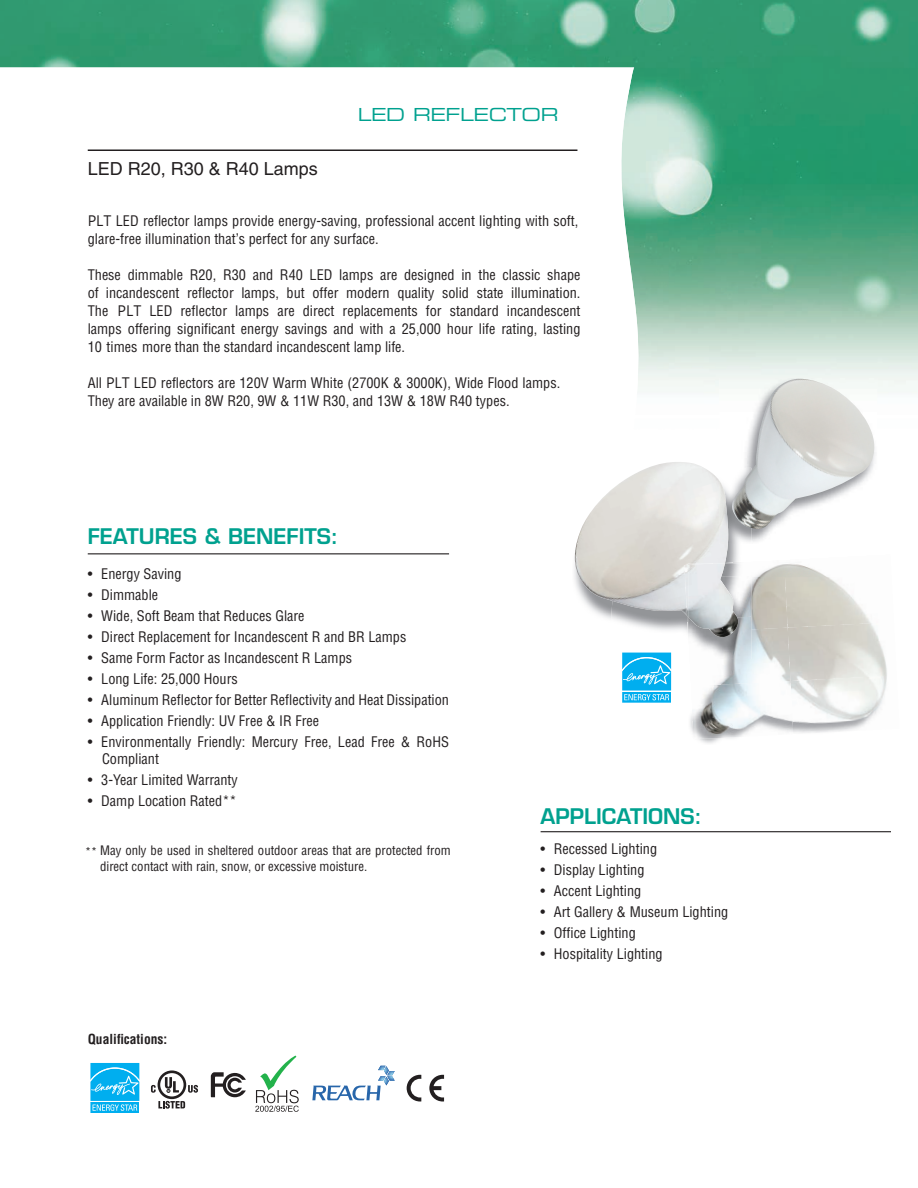
<style>
.page{position:relative;width:918px;height:1188px;background:#fff}
.page>*{position:absolute;margin:0;border:0;box-sizing:border-box;transform-origin:0 0}
.t1{font:600 21px "Eurostile LT Std";color:#00a18f}
.t2{font:18px "Helvetica LT Std";color:#231f20}
.t3{font:18px "Eurostile LT Std Ex 2";letter-spacing:-.025em;color:#00a18f}
.t4{font:condensed 14.25px/18.6px "Helvetica LT Std";color:#231f20}
.t5{font:700 condensed 13.5px "Helvetica LT Std";color:#231f20}
.t6{font:condensed 12.75px/16.5px "Helvetica LT Std";color:#231f20}
.s1{font-family:"Microsoft Jheng Hei";font-stretch:normal}
.s2{font-size:12px}
</style>
<div class="page">
<img style="left:0;top:0;width:918px;height:104px">
<img style="left:640px;top:104px;width:278px;height:288px">
<img style="left:728px;top:544px;width:10px;height:18px">
<svg style="left:0;top:68px;width:640px;height:487px"></svg>
<hr style="left:541px;top:831px;width:350px;height:1px;background:#231f20">
<hr style="left:88px;top:149px;width:489px;height:2px;background:#231f20">
<hr style="left:88px;top:553px;width:361px;height:1px;background:#231f20">
<svg style="left:158px;top:1101px;width:27px;height:8px"></svg>
<svg style="left:188px;top:1085px;width:10px;height:8px"></svg>
<svg style="left:158px;top:1070px;width:28px;height:29px"></svg>
<svg style="left:160px;top:1073px;width:24px;height:23px"></svg>
<svg style="left:165px;top:1077px;width:14px;height:16px"></svg>
<svg style="left:151px;top:1085px;width:5px;height:8px"></svg>
<svg style="left:211px;top:1072px;width:35px;height:25px"></svg>
<svg style="left:407px;top:1075px;width:37px;height:27px"></svg>
<svg style="left:255px;top:1056px;width:44px;height:56px"></svg>
<svg style="left:312px;top:1066px;width:83px;height:34px"></svg>
<img style="left:569px;top:468px;width:60px;height:158px">
<img style="left:575px;top:462px;width:153px;height:154px">
<img style="left:885px;top:660px;width:2px;height:30px">
<svg style="left:716px;top:562px;width:23px;height:1px"></svg>
<svg style="left:687px;top:617px;width:1px;height:18px"></svg>
<img style="left:684px;top:565px;width:4px;height:52px">
<img style="left:793px;top:681px;width:92px;height:53px">
<img style="left:691px;top:681px;width:102px;height:58px">
<img style="left:791px;top:628px;width:94px;height:53px">
<img style="left:691px;top:628px;width:100px;height:58px">
<img style="left:788px;top:576px;width:86px;height:52px">
<img style="left:751px;top:576px;width:37px;height:54px">
<img style="left:757px;top:564px;width:68px;height:12px">
<img style="left:691px;top:620px;width:60px;height:39px">
<img style="left:740px;top:581px;width:11px;height:39px">
<img style="left:688px;top:563px;width:52px;height:74px">
<div style="left:621px;top:651px;width:51px;height:41px;background:#8fdbf7"></div>
<svg style="left:621px;top:653px;width:51px;height:50px;background:#36bff2"></svg>
<img style="left:719px;top:378px;width:158px;height:164px">
<img style="left:719px;top:468px;width:32px;height:76px">
<img style="left:719px;top:480px;width:9px;height:64px">
<img style="left:731px;top:379px;width:145px;height:151px">
<svg style="left:90px;top:1063px;width:50px;height:50px;background:#2fbcf1"></svg>
<p class="t2" style="left:88px;top:158px;width:232px">LED R20, R30 &amp; R40 Lamps</p>
<p class="t3" style="left:358px;top:102px;width:202px">LED REFLECTOR</p>
<p class="t4" style="left:88px;top:211px;width:492px"><span class="s1">PLT</span> LED reflector lamps provide energy-saving, professional accent lighting with soft, glare-free illumination that’s perfect for any surface.</p>
<p class="t4" style="left:88px;top:266px;width:494px;line-height:17.7px;text-align:justify">These dimmable R20, R30 and R40 LED lamps are designed in the classic shape of incandescent reflector lamps, but offer modern quality solid state illumination.<br>The <span class="s1">PLT</span> LED reflector lamps are direct replacements for standard incandescent</p>
<p class="t4" style="left:88px;top:320px;width:494px;line-height:18px">lamps offering significant energy savings and with a 25,000 hour life rating, lasting<br>10 times more than the standard incandescent lamp life.</p>
<p class="t4" style="left:88px;top:373px;width:474px">All <span class="s1">PLT</span> LED reflectors are 120V Warm White (2700K &amp; 3000K), Wide Flood lamps.<br>They are available in 8W R20, 9W &amp; 11W R30, and 13W &amp; 18W R40 types.</p>
<h1 class="t1" style="left:88px;top:523px;width:252px">FEATURES &amp; BENEFITS:</h1>
<p class="t4" style="left:88px;top:564px;width:95px">• Energy Saving</p>
<p class="t4" style="left:88px;top:585px;width:72px">• Dimmable</p>
<p class="t4" style="left:88px;top:606px;width:218px">• Wide, Soft Beam that Reduces Glare</p>
<p class="t4" style="left:88px;top:627px;width:320px">• Direct Replacement for Incandescent R and BR Lamps</p>
<p class="t4" style="left:88px;top:648px;width:266px">• Same Form Factor as Incandescent R Lamps</p>
<p class="t4" style="left:88px;top:669px;width:152px">• Long Life: 25,000 Hours</p>
<p class="t4" style="left:88px;top:690px;width:363px">• Aluminum Reflector for Better Reflectivity and Heat Dissipation</p>
<p class="t4" style="left:88px;top:711px;width:233px">• Application Friendly: UV Free &amp; IR Free</p>
<p class="t4" style="left:102px;top:733px;width:349px;line-height:17.1px;text-indent:-14px">• Environmentally Friendly: Mercury Free, Lead Free &amp; RoHS<br>Compliant</p>
<p class="t4" style="left:88px;top:770px;width:152px">• 3-Year Limited Warranty</p>
<p class="t4" style="left:88px;top:791px;width:150px">• Damp Location Rated**</p>
<p class="t6" style="left:100px;top:842px;width:352px;text-indent:-15px"><span class="s2">**</span> May only be used in sheltered outdoor areas that are protected from direct contact with rain, snow, or excessive moisture.</p>
<p class="t5" style="left:88px;top:1031px;width:81px">Qualifications:</p>
<h1 class="t1" style="left:541px;top:803px;width:163px">APPLICATIONS:</h1>
<p class="t4" style="left:540px;top:840px;width:118px">• Recessed Lighting</p>
<p class="t4" style="left:540px;top:861px;width:106px">• Display Lighting</p>
<p class="t4" style="left:540px;top:882px;width:102px">• Accent Lighting</p>
<p class="t4" style="left:540px;top:903px;width:189px">• Art Gallery &amp; Museum Lighting</p>
<p class="t4" style="left:540px;top:924px;width:97px">• Office Lighting</p>
<p class="t4" style="left:540px;top:945px;width:124px">• Hospitality Lighting</p>
</div>
